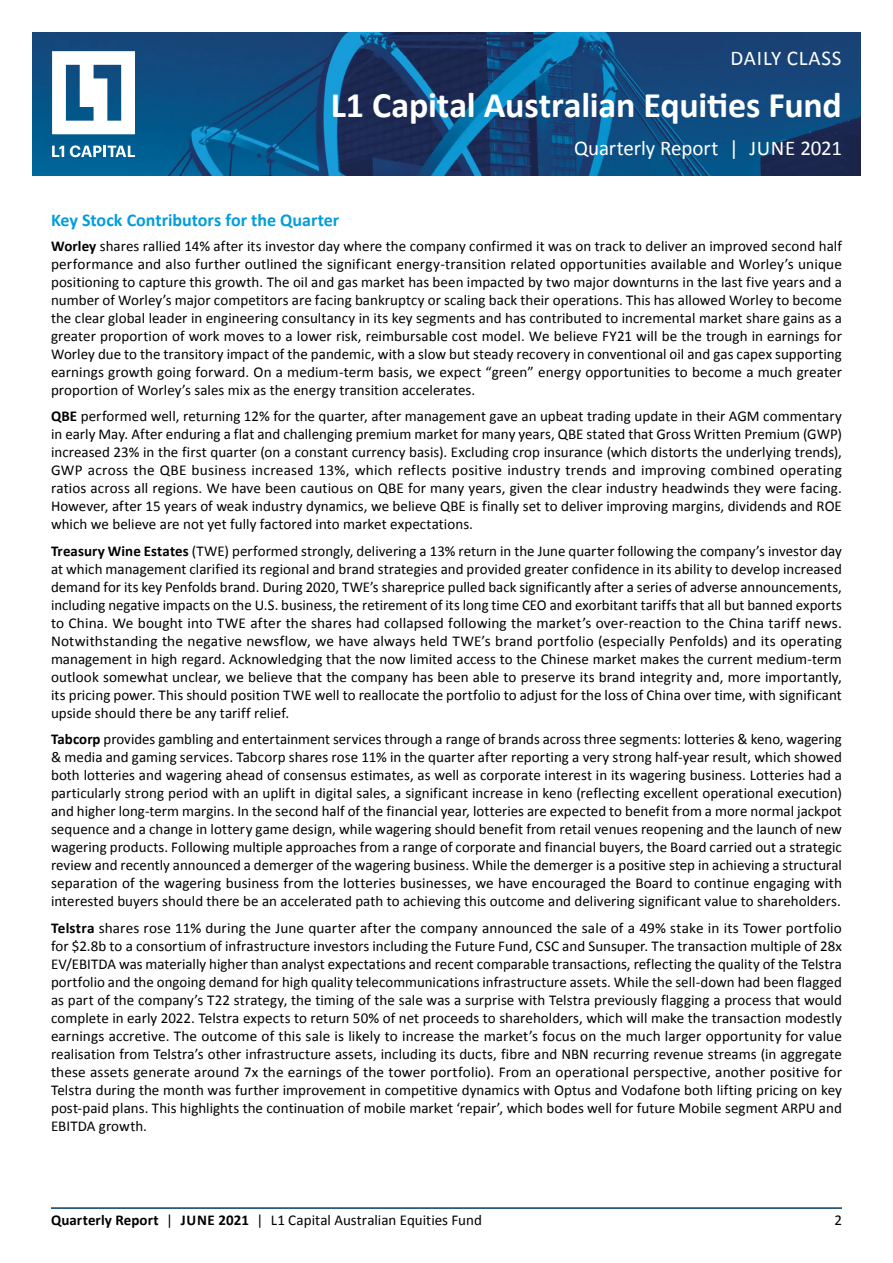
<style>
.page{position:relative;width:893px;height:1263px;background:#fff}
.page>*{position:absolute;margin:0;border:0;box-sizing:border-box;transform-origin:0 0}
.t1{font:700 36px "Calibri";letter-spacing:-.005em;color:#fff}
.t2{font:21px "Calibri";color:#fff}
.t3{font:21px "Calibri";letter-spacing:.04em;color:#fff}
.t4{font:700 18px "Calibri";color:#009ddc}
.t5{font:15px/18px "Calibri";color:#000;text-align:justify}
.s1{font-weight:700}
</style>
<div class="page">
<hr style="left:51px;top:1208px;width:791px;height:1px;background:#003865">
<img style="left:33px;top:33px;width:827px;height:142px">
<svg style="left:52px;top:51px;width:83px;height:83px"></svg>
<svg style="left:52px;top:146px;width:12px;height:11px"></svg>
<svg style="left:70px;top:145px;width:65px;height:12px"></svg>
<h2 class="t3" style="left:730px;top:45px;width:113px">Daily Class</h2>
<h1 class="t1" style="left:331px;top:82px;width:513px">L1 Capital Australian Equities Fund</h1>
<h2 class="t2" style="left:574px;top:135px;width:269px">Quarterly Report | JUNE 2021</h2>
<p class="t4" style="left:51px;top:209px;width:290px">Key Stock Contributors for the Quarter</p>
<p class="t5" style="left:51px;top:237px;width:792px"><span class="s1">Worley</span> shares rallied 14% after its investor day where the company confirmed it was on track to deliver an improved second half performance and also further outlined the significant energy-transition related opportunities available and Worley’s unique positioning to capture this growth. The oil and gas market has been impacted by two major downturns in the last five years and a number of Worley’s major competitors are facing bankruptcy or scaling back their operations. This has allowed Worley to become the clear global leader in engineering consultancy in its key segments and has contributed to incremental market share gains as a greater proportion of work moves to a lower risk, reimbursable cost model. We believe FY21 will be the trough in earnings for Worley due to the transitory impact of the pandemic, with a slow but steady recovery in conventional oil and gas capex supporting earnings growth going forward. On a medium-term basis, we expect “green” energy opportunities to become a much greater proportion of Worley’s sales mix as the energy transition accelerates.</p>
<p class="t5" style="left:51px;top:407px;width:792px"><span class="s1">QBE</span> performed well, returning 12% for the quarter, after management gave an upbeat trading update in their AGM commentary in early May. After enduring a flat and challenging premium market for many years, QBE stated that Gross Written Premium (GWP) increased 23% in the first quarter (on a constant currency basis). Excluding crop insurance (which distorts the underlying trends), GWP across the QBE business increased 13%, which reflects positive industry trends and improving combined operating ratios across all regions. We have been cautious on QBE for many years, given the clear industry headwinds they were facing.<br>However, after 15 years of weak industry dynamics, we believe QBE is finally set to deliver improving margins, dividends and ROE which we believe are not yet fully factored into market expectations.</p>
<p class="t5" style="left:51px;top:542px;width:792px"><span class="s1">Treasury Wine Estates</span> (TWE) performed strongly, delivering a 13% return in the June quarter following the company’s investor day at which management clarified its regional and brand strategies and provided greater confidence in its ability to develop increased demand for its key Penfolds brand. During 2020, TWE’s shareprice pulled back significantly after a series of adverse announcements, including negative impacts on the U.S. business, the retirement of its long time CEO and exorbitant tariffs that all but banned exports to China. We bought into TWE after the shares had collapsed following the market’s over-reaction to the China tariff news.<br>Notwithstanding the negative newsflow, we have always held TWE’s brand portfolio (especially Penfolds) and its operating management in high regard. Acknowledging that the now limited access to the Chinese market makes the current medium-term outlook somewhat unclear, we believe that the company has been able to preserve its brand integrity and, more importantly, its pricing power. This should position TWE well to reallocate the portfolio to adjust for the loss of China over time, with significant upside should there be any tariff relief.</p>
<p class="t5" style="left:51px;top:730px;width:792px"><span class="s1">Tabcorp</span> provides gambling and entertainment services through a range of brands across three segments: lotteries &amp; keno, wagering &amp; media and gaming services. Tabcorp shares rose 11% in the quarter after reporting a very strong half-year result, which showed both lotteries and wagering ahead of consensus estimates, as well as corporate interest in its wagering business. Lotteries had a particularly strong period with an uplift in digital sales, a significant increase in keno (reflecting excellent operational execution) and higher long-term margins. I n the second half of the financial year, lotteries are expected to benefit from a more normal jackpot sequence and a change in lottery game design, while wagering should benefit from retail venues reopening and the launch of new wagering products. Following multiple approaches from a range of corporate and financial buyers, the Board carried out a strategic review and recently announced a demerger of the wagering business. While the demerger is a positive step in achieving a structural separation of the wagering business from the lotteries businesses, we have encouraged the Board to continue engaging with interested buyers should there be an accelerated path to achieving this outcome and delivering significant value to shareholders.</p>
<p class="t5" style="left:51px;top:919px;width:792px"><span class="s1">Telstra</span> shares rose 11% during the June quarter after the company announced the sale of a 49% stake in its Tower portfolio for $2.8b to a consortium of infrastructure investors including the Future Fund, CSC and Sunsuper. The transaction multiple of 28x EV/EBITDA was materially higher than analyst expectations and recent comparable transactions, reflecting the quality of the Telstra portfolio and the ongoing demand for high quality telecommunications infrastructure assets. While the sell-down had been flagged as part of the company’s T22 strategy, the timing of the sale was a surprise with Telstra previously flagging a process that would complete in early 2022. Telstra expects to return 50% of net proceeds to shareholders, which will make the transaction modestly earnings accretive. The outcome of this sale is likely to increase the market’s focus on the much larger opportunity for value realisation from Telstra’s other infrastructure assets, including its ducts, fibre and NBN recurring revenue streams (in aggregate these assets generate around 7x the earnings of the tower portfolio). From an operational perspective, another positive for Telstra during the month was further improvement in competitive dynamics with Optus and Vodafone both lifting pricing on key post-paid plans. This highlights the continuation of mobile market ‘repair’, which bodes well for future Mobile segment ARPU and EBITDA growth.</p>
<p class="t5" style="left:51px;top:1211px;width:432px"><span class="s1">Quarterly Report</span> | <span class="s1">JUNE 2021</span> | L1 Capital Australian Equities Fund</p>
<p class="t5" style="left:834px;top:1211px;width:9px">2</p>
</div>
